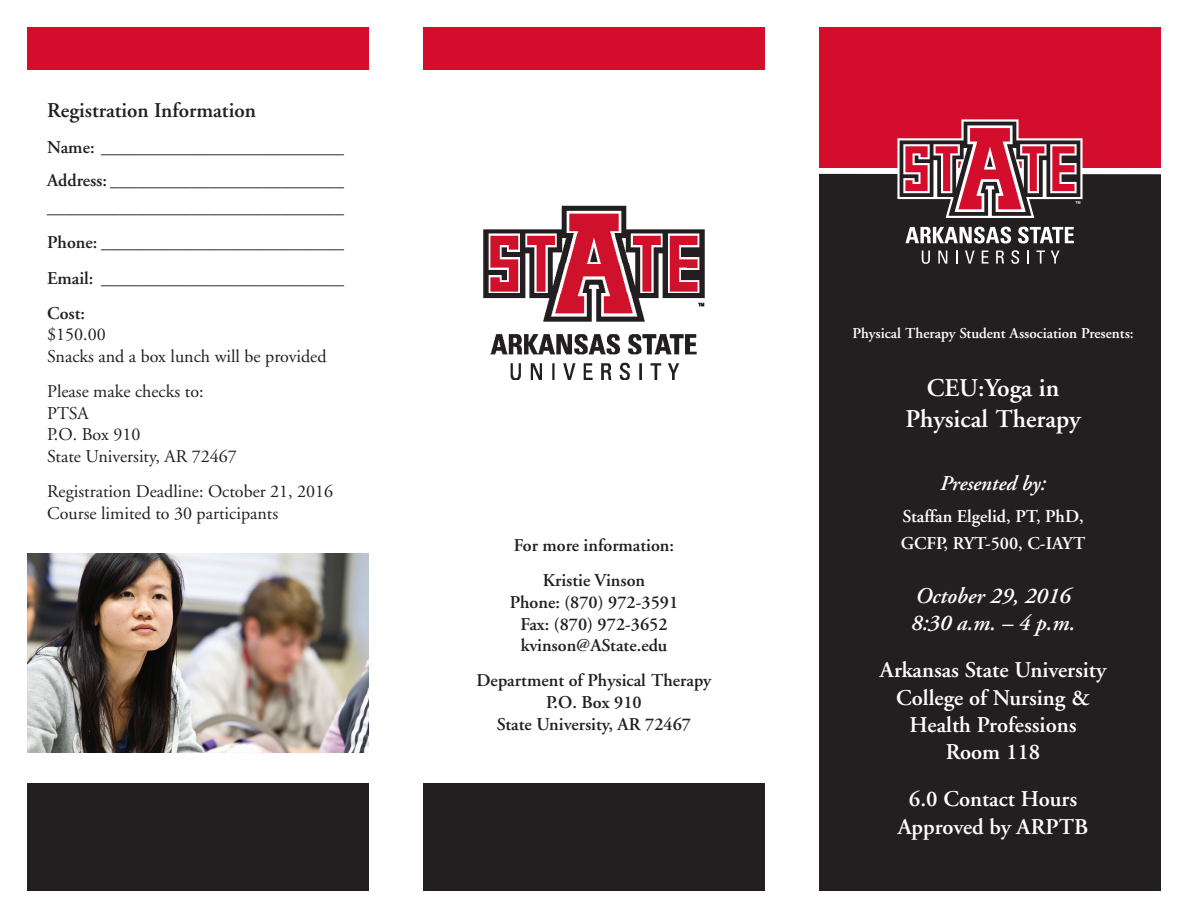
<style>
.page{position:relative;width:1188px;height:918px;background:#fff}
.page>*{position:absolute;margin:0;border:0;box-sizing:border-box;transform-origin:0 0}
.t1{font:600 25.5px "Adobe Garamond";color:#fff}
.t2{font:600 22.5px/27px "Adobe Garamond";color:#fff;text-align:center}
.t3{font:italic 600 22.5px/27px "Adobe Garamond";color:#fff}
.t4{font:600 21px "Adobe Garamond";color:#231f20}
.t5{font:italic 600 21px "Adobe Garamond";color:#fff}
.t6{font:600 18px/21.6px "Adobe Garamond";color:#231f20;text-align:center}
.t7{font:18px/21.6px "Adobe Garamond";color:#231f20}
.t8{font:600 18px "Adobe Garamond";color:#fff}
.t9{font:600 15px "Adobe Garamond";color:#fff}
.s1{font-weight:600}
</style>
<div class="page">
<div style="left:819px;top:174px;width:342px;height:717px;background:#231f20"></div>
<div style="left:819px;top:27px;width:342px;height:140px;background:#d30d2b"></div>
<div style="left:27px;top:783px;width:342px;height:108px;background:#231f20"></div>
<div style="left:423px;top:783px;width:342px;height:108px;background:#231f20"></div>
<div style="left:27px;top:27px;width:342px;height:43px;background:#d30d2b"></div>
<div style="left:423px;top:27px;width:342px;height:43px;background:#d30d2b"></div>
<img style="left:483px;top:205px;width:222px;height:174px">
<svg style="left:897px;top:119px;width:186px;height:99px"></svg>
<svg style="left:905px;top:227px;width:106px;height:17px"></svg>
<svg style="left:1018px;top:227px;width:56px;height:17px"></svg>
<svg style="left:922px;top:251px;width:8px;height:13px"></svg>
<svg style="left:938px;top:251px;width:9px;height:13px"></svg>
<svg style="left:956px;top:251px;width:2px;height:13px"></svg>
<svg style="left:965px;top:251px;width:10px;height:13px"></svg>
<svg style="left:982px;top:251px;width:7px;height:13px"></svg>
<svg style="left:996px;top:251px;width:8px;height:13px"></svg>
<svg style="left:1011px;top:250px;width:8px;height:14px"></svg>
<svg style="left:1027px;top:251px;width:2px;height:13px"></svg>
<svg style="left:1036px;top:251px;width:9px;height:13px"></svg>
<svg style="left:1051px;top:251px;width:8px;height:13px"></svg>
<img style="left:27px;top:554px;width:342px;height:199px">
<p class="t4" style="left:47px;top:99px;width:210px">Registration Information</p>
<p class="t6" style="left:47px;top:136px;width:299px">Name: ___________________________</p>
<p class="t6" style="left:47px;top:167px;width:299px;line-height:27px;text-align:left">Address: __________________________ _________________________________</p>
<p class="t6" style="left:47px;top:232px;width:298px">Phone: ___________________________</p>
<p class="t6" style="left:47px;top:267px;width:299px">Email: ___________________________</p>
<p class="t7" style="left:47px;top:303px;width:281px"><span class="s1">Cost:<br></span>$150.00<br>Snacks and a box lunch will be provided</p>
<p class="t7" style="left:47px;top:381px;width:191px">Please make checks to:<br>PTSA<br>P.O. Box 910<br>State University, AR 72467</p>
<p class="t7" style="left:47px;top:481px;width:288px">Registration Deadline: October 21, 2016</p>
<p class="t7" style="left:47px;top:503px;width:233px">Course limited to 30 participants</p>
<p class="t6" style="left:514px;top:535px;width:162px">For more information:</p>
<p class="t6" style="left:510px;top:570px;width:170px">Kristie Vinson<br>Phone: (870) 972-3591<br>Fax: (870) 972-3652 kvinson@AState.edu</p>
<p class="t6" style="left:477px;top:670px;width:236px">Department of Physical Therapy<br>P.O. Box 910<br>State University, AR 72467</p>
<p class="t9" style="left:852px;top:325px;width:283px">Physical Therapy Student Association Presents:</p>
<p class="t1" style="left:927px;top:374px;width:134px">CEU:Yoga in</p>
<p class="t1" style="left:905px;top:405px;width:177px">Physical Therapy</p>
<p class="t5" style="left:940px;top:472px;width:107px">Presented by:</p>
<p class="t8" style="left:902px;top:506px;width:183px">Staffan Elgelid, PT, PhD,</p>
<p class="t8" style="left:901px;top:533px;width:186px">GCFP, RYT-500, C-IAYT</p>
<p class="t3" style="left:911px;top:583px;width:166px">October 29, 2016<br>8:30 a.m. – 4 p.m.</p>
<p class="t2" style="left:880px;top:657px;width:228px">Arkansas State University</p>
<p class="t2" style="left:896px;top:685px;width:195px">College of Nursing &amp;<br>Health Professions<br>Room 118</p>
<p class="t2" style="left:909px;top:786px;width:170px">6.0 Contact Hours</p>
<p class="t2" style="left:898px;top:814px;width:192px">Approved by ARPTB</p>
</div>
